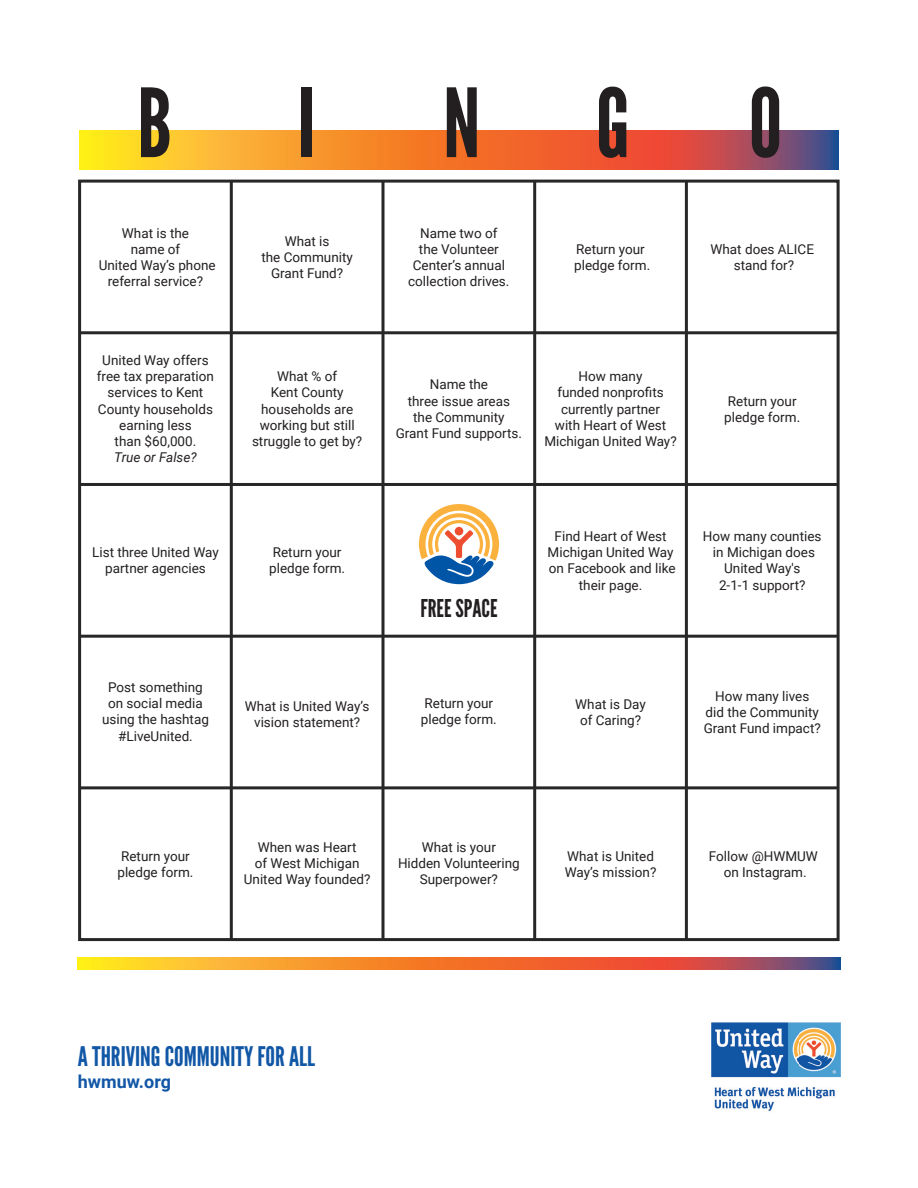
<style>
.page{position:relative;width:918px;height:1188px;background:#fff}
.page>*{position:absolute;margin:0;border:0;box-sizing:border-box;transform-origin:0 0}
.t1{font:94.95px "League Gothic";color:#231f20}
.t2{font:27px "League Gothic";color:#1157a6}
.t3{font:24.45px "League Gothic";color:#231f20}
.t4{font:700 18px "Roboto";color:#1157a6}
.t5{font:13.5px/16.2px "Roboto";color:#231f20;text-align:center}
.t6{font:italic 13.5px "Roboto";color:#231f20}
</style>
<div class="page">
<svg style="left:78px;top:957px;width:762px;height:13px;background:#e27f37"></svg>
<svg style="left:80px;top:130px;width:758px;height:40px;background:#e27f37"></svg>
<div style="left:78px;top:180px;width:762px;height:761px;background:#fff;border:3px solid #282728"></div>
<hr style="left:230px;top:181px;width:3px;height:759px;background:#282728">
<hr style="left:382px;top:181px;width:3px;height:759px;background:#282728">
<hr style="left:533px;top:181px;width:3px;height:759px;background:#282728">
<hr style="left:685px;top:181px;width:3px;height:759px;background:#282728">
<hr style="left:80px;top:331px;width:758px;height:3px;background:#282728">
<hr style="left:80px;top:483px;width:758px;height:3px;background:#282728">
<hr style="left:80px;top:635px;width:758px;height:3px;background:#282728">
<hr style="left:80px;top:786px;width:758px;height:3px;background:#282728">
<svg style="left:419px;top:504px;width:80px;height:80px"></svg>
<img style="left:711px;top:1022px;width:130px;height:90px">
<h1 class="t1" style="left:137px;top:67px;width:36px">B</h1>
<h1 class="t1" style="left:297px;top:67px;width:19px">I</h1>
<h1 class="t1" style="left:443px;top:67px;width:189px">N G</h1>
<h1 class="t1" style="left:749px;top:67px;width:35px">O</h1>
<p class="t5" style="left:99px;top:224px;width:119px">What is the<br>name of<br>United Way’s phone referral service?</p>
<p class="t5" style="left:261px;top:232px;width:93px">What is<br>the Community<br>Grant Fund?</p>
<p class="t5" style="left:408px;top:224px;width:103px">Name two of<br>the Volunteer<br>Center’s annual collection drives.</p>
<p class="t5" style="left:574px;top:240px;width:78px;text-align:left">Return your pledge form.</p>
<p class="t5" style="left:97px;top:352px;width:119px">United Way offers free tax preparation services to Kent<br>County households earning less<br>than $60,000.</p>
<p class="t6" style="left:114px;top:448px;width:84px">True or False?</p>
<p class="t5" style="left:252px;top:368px;width:112px">What % of<br>Kent County households are working but still struggle to get by?</p>
<p class="t5" style="left:396px;top:376px;width:128px">Name the<br>three issue areas<br>the Community<br>Grant Fund supports.</p>
<p class="t5" style="left:544px;top:368px;width:134px">How many<br>funded nonprofits currently partner<br>with Heart of West<br>Michigan United Way?</p>
<p class="t5" style="left:711px;top:241px;width:105px">What does ALICE stand for?</p>
<p class="t5" style="left:724px;top:392px;width:78px;text-align:left">Return your pledge form.</p>
<p class="t5" style="left:92px;top:544px;width:128px">List three United Way partner agencies</p>
<p class="t5" style="left:102px;top:679px;width:108px">Post something on social media using the hashtag #LiveUnited.</p>
<p class="t5" style="left:269px;top:544px;width:78px;text-align:left">Return your pledge form.</p>
<h3 class="t3" style="left:420px;top:594px;width:79px">FREE SPACE</h3>
<p class="t5" style="left:548px;top:528px;width:129px">Find Heart of West<br>Michigan United Way on Facebook and like their page.</p>
<p class="t5" style="left:703px;top:528px;width:120px">How many counties in Michigan does<br>United Way's<br>2-1-1 support?</p>
<p class="t5" style="left:245px;top:697px;width:126px">What is United Way’s vision statement?</p>
<p class="t5" style="left:575px;top:696px;width:72px">What is Day of Caring?</p>
<p class="t5" style="left:704px;top:687px;width:119px">How many lives<br>did the Community<br>Grant Fund impact?</p>
<p class="t5" style="left:421px;top:695px;width:78px;text-align:left">Return your pledge form.</p>
<p class="t5" style="left:244px;top:838px;width:128px">When was Heart<br>of West Michigan<br>United Way founded?</p>
<p class="t5" style="left:398px;top:838px;width:123px">What is your<br>Hidden Volunteering<br>Superpower?</p>
<p class="t5" style="left:565px;top:847px;width:93px;text-align:left">What is United<br>Way’s mission?</p>
<p class="t5" style="left:117px;top:847px;width:78px;text-align:left">Return your pledge form.</p>
<p class="t5" style="left:709px;top:847px;width:110px">Follow @HWMUW on Instagram.</p>
<h2 class="t2" style="left:78px;top:1041px;width:239px">A THRIVING COMMUNITY FOR ALL</h2>
<h3 class="t4" style="left:78px;top:1069px;width:95px">hwmuw.org</h3>
</div>
